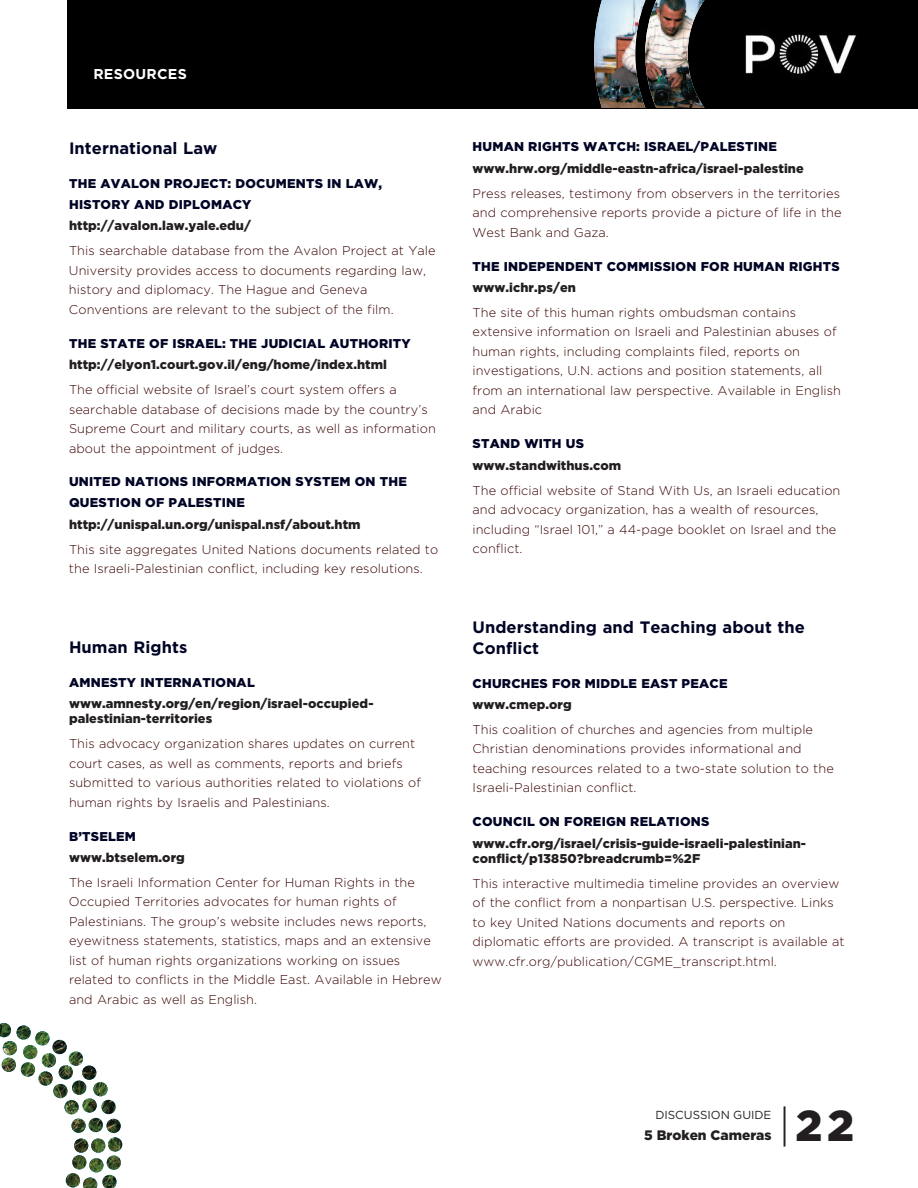
<style>
.page{position:relative;width:918px;height:1188px;background:#fff}
.page>*{position:absolute;margin:0;border:0;box-sizing:border-box;transform-origin:0 0}
.t1{font:900 43.35px "Gotham";color:#231f20}
.t2{font:700 16.5px/21px "Gotham";letter-spacing:.005em;color:#000424}
.t3{font:700 14.25px "Gotham";letter-spacing:.02em;color:#fff}
.t4{font:900 13.65px "Gotham";color:#231f20}
.t5{font:300 12.75px/19.5px "Gotham";letter-spacing:.005em;color:#390000}
.t6{font:900 12.75px/15px "Gotham";letter-spacing:.005em;color:#231f20}
.t7{font:900 12.75px/21px "Gotham";letter-spacing:.02em;color:#000424}
.t8{font:11.7px "Gotham";color:#231f20}
.s1{font-weight:300}
</style>
<div class="page">
<div style="left:68px;top:0;width:850px;height:108px;background:#000"></div>
<img style="left:745px;top:33px;width:112px;height:43px">
<img style="left:594px;top:0;width:110px;height:108px">
<svg style="left:65px;top:1086px;width:57px;height:102px"></svg>
<img style="left:0;top:1023px;width:107px;height:110px">
<p class="t3" style="left:93px;top:66px;width:95px">RESOURCES</p>
<p class="t2" style="left:69px;top:137px;width:150px">International Law</p>
<p class="t7" style="left:69px;top:172px;width:315px">THE AVALON PROJECT: DOCUMENTS IN LAW,<br>HISTORY AND DIPLOMACY</p>
<p class="t6" style="left:69px;top:218px;width:183px">http://avalon.law.yale.edu/</p>
<p class="t5" style="left:69px;top:241px;width:368px">This searchable database from the Avalon Project at Yale University provides access to documents regarding law, history and diplomacy. The Hague and Geneva Conventions are relevant to the subject of the film.</p>
<p class="t7" style="left:69px;top:332px;width:343px">THE STATE OF ISRAEL: THE JUDICIAL AUTHORITY</p>
<p class="t6" style="left:69px;top:357px;width:319px">http://elyon1.court.gov.il/eng/home/index.html</p>
<p class="t5" style="left:69px;top:380px;width:368px">The official website of Israel’s court system offers a searchable database of decisions made by the country’s Supreme Court and military courts, as well as information about the appointment of judges.</p>
<p class="t7" style="left:69px;top:471px;width:339px">UNITED NATIONS INFORMATION SYSTEM ON THE<br>QUESTION OF PALESTINE</p>
<p class="t6" style="left:69px;top:517px;width:293px">http://unispal.un.org/unispal.nsf/about.htm</p>
<p class="t5" style="left:69px;top:539px;width:371px">This site aggregates United Nations documents related to the Israeli-Palestinian conflict, including key resolutions.</p>
<p class="t2" style="left:69px;top:636px;width:120px">Human Rights</p>
<p class="t7" style="left:69px;top:671px;width:187px">AMNESTY INTERNATIONAL</p>
<p class="t6" style="left:69px;top:696px;width:306px">www.amnesty.org/en/region/israel-occupied&shy;palestinian-territories</p>
<p class="t5" style="left:69px;top:734px;width:353px">This advocacy organization shares updates on current court cases, as well as comments, reports and briefs submitted to various authorities related to violations of human rights by Israelis and Palestinians.</p>
<p class="t7" style="left:69px;top:825px;width:68px">B’TSELEM</p>
<p class="t6" style="left:69px;top:850px;width:117px">www.btselem.org</p>
<p class="t5" style="left:69px;top:872px;width:374px">The Israeli Information Center for Human Rights in the Occupied Territories advocates for human rights of Palestinians. The group’s website includes news reports, eyewitness statements, statistics, maps and an extensive list of human rights organizations working on issues related to conflicts in the Middle East. Available in Hebrew and Arabic as well as English.</p>
<p class="t7" style="left:473px;top:136px;width:306px">HUMAN RIGHTS WATCH: ISRAEL/PALESTINE</p>
<p class="t6" style="left:472px;top:160px;width:333px">www.hrw.org/middle-eastn-africa/israel-palestine</p>
<p class="t5" style="left:472px;top:183px;width:371px;text-align:justify">Press releases, testimony from observers in the territories and comprehensive reports provide a picture of life in the West Bank and Gaza.</p>
<p class="t7" style="left:473px;top:255px;width:369px">THE INDEPENDENT COMMISSION FOR HUMAN RIGHTS</p>
<p class="t6" style="left:472px;top:280px;width:105px">www.ichr.ps/en</p>
<p class="t5" style="left:472px;top:303px;width:370px">The site of this human rights ombudsman contains extensive information on Israeli and Palestinian abuses of human rights, including complaints filed, reports on investigations, U.N. actions and position statements, all from an international law perspective. Available in English and Arabic</p>
<p class="t7" style="left:473px;top:433px;width:113px">STAND WITH US</p>
<p class="t6" style="left:472px;top:458px;width:150px">www.standwithus.com</p>
<p class="t5" style="left:472px;top:480px;width:369px">The official website of Stand With Us, an Israeli education and advocacy organization, has a wealth of resources, including “Israel 101,” a 44-page booklet on Israel and the conflict.</p>
<p class="t2" style="left:472px;top:616px;width:334px">Understanding and Teaching about the<br>Conflict</p>
<p class="t7" style="left:473px;top:672px;width:257px">CHURCHES FOR MIDDLE EAST PEACE</p>
<p class="t6" style="left:472px;top:697px;width:101px">www.cmep.org</p>
<p class="t5" style="left:472px;top:720px;width:363px">This coalition of churches and agencies from multiple Christian denominations provides informational and teaching resources related to a two-state solution to the Israeli-Palestinian conflict.</p>
<p class="t7" style="left:473px;top:811px;width:238px">COUNCIL ON FOREIGN RELATIONS</p>
<p class="t6" style="left:472px;top:836px;width:335px">www.cfr.org/israel/crisis-guide-israeli-palestinian&shy;conflict/p13850?breadcrumb=%2F</p>
<p class="t5" style="left:472px;top:873px;width:374px">This interactive multimedia timeline provides an overview of the conflict from a nonpartisan U.S. perspective. Links to key United Nations documents and reports on diplomatic efforts are provided. A transcript is available at www.cfr.org/publication/CGME_transcript.html.</p>
<p class="t8" style="left:655px;top:1108px;width:117px">DISCUSSION GUIDE</p>
<p class="t4" style="left:644px;top:1127px;width:129px">5 Broken Cameras</p>
<h1 class="t1" style="left:779px;top:1100px;width:77px"><span class="s1">|</span>22</h1>
</div>
